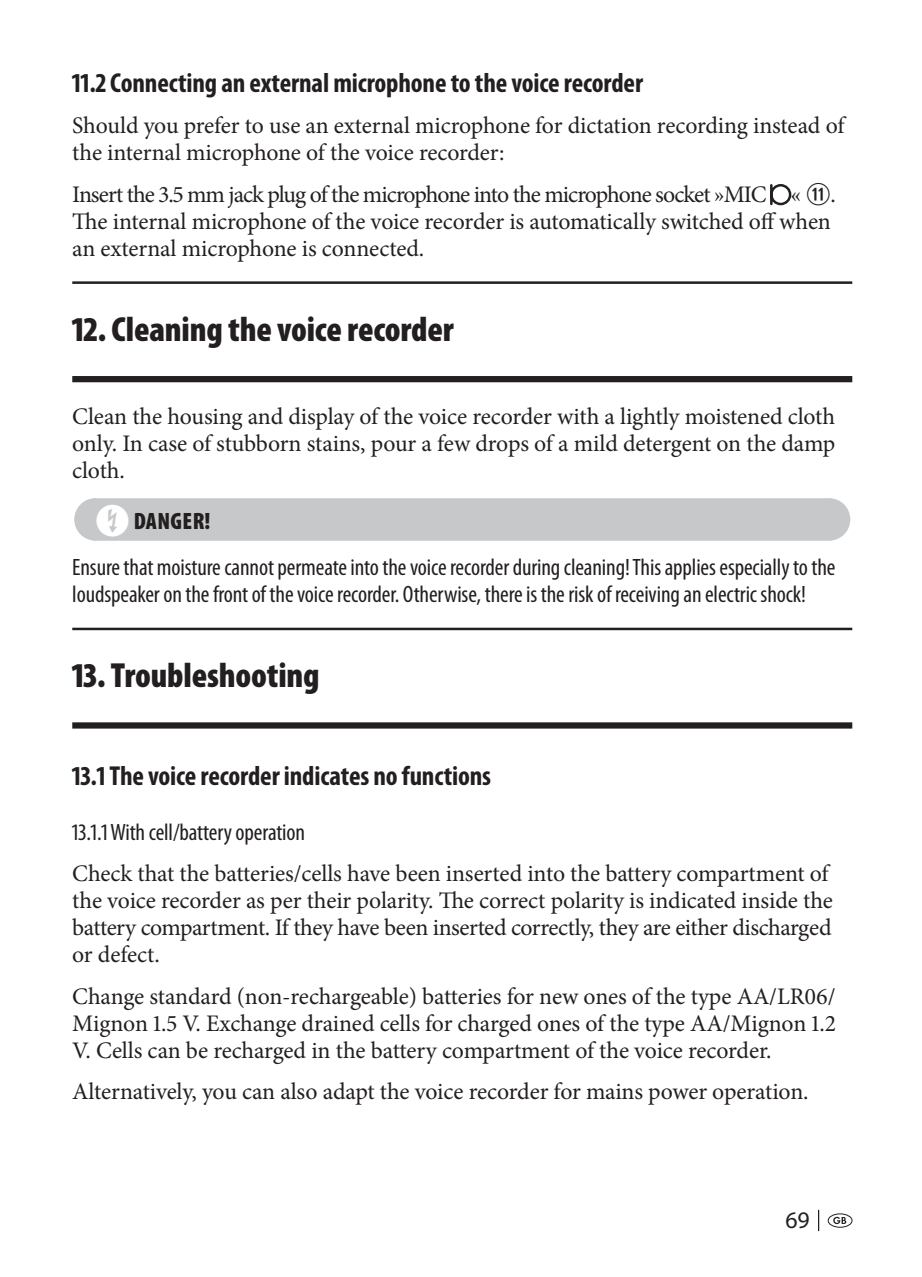
<style>
.page{position:relative;width:922px;height:1277px;background:#fff}
.page>*{position:absolute;margin:0;border:0;box-sizing:border-box;transform-origin:0 0}
.t1{font:700 56.75px "Combi Numerals Pro";color:#c7c8ca}
.t2{font:900 condensed 35px "Myriad Pro";letter-spacing:-.005em;color:#231f20}
.t3{font:700 condensed 27.5px "Myriad Pro";letter-spacing:-.005em;color:#231f20}
.t4{font:23.75px/27px "Minion Pro";letter-spacing:-.01em;color:#231f20}
.t5{font:condensed 23.75px/27px "Myriad Pro";letter-spacing:-.005em;color:#231f20}
.t6{font:900 condensed 23.75px "Myriad Pro";letter-spacing:.015em;color:#231f20}
.t7{font:23.75px "Myriad Pro";color:#231f20}
.s1{font-family:"Combi Numerals Pro";font-size:30px}
.s2{font-family:"Combi Numerals Pro";font-weight:700;font-stretch:normal;font-size:56.75px;color:#c7c8ca}
.s3{font-family:"Combi Numerals Pro";font-weight:700;font-stretch:normal;font-size:42.5px;color:#fff}
</style>
<div class="page">
<hr style="left:817px;top:1210px;width:2px;height:21px;background:#231f20">
<div style="left:827px;top:1213px;width:25px;height:14px;border:1px solid #231f20;border-radius:50%"></div>
<svg style="left:833px;top:1217px;width:13px;height:7px"></svg>
<hr style="left:72px;top:281px;width:780px;height:3px;background:#231f20">
<div style="left:72px;top:376px;width:780px;height:6px;background:#231f20"></div>
<div style="left:93px;top:498px;width:737px;height:43px;background:#c7c8ca"></div>
<hr style="left:72px;top:628px;width:780px;height:2px;background:#231f20">
<div style="left:72px;top:722px;width:780px;height:6px;background:#231f20"></div>
<svg style="left:770px;top:184px;width:22px;height:22px"></svg>
<p class="t3" style="left:72px;top:66px;width:572px">11.2 Connecting an external microphone to the voice recorder</p>
<p class="t4" style="left:72px;top:112px;width:773px">Should you prefer to use an external microphone for dictation recording instead of the internal microphone of the voice recorder:</p>
<p class="t4" style="left:72px;top:181px;width:765px">Insert the 3.5 mm jack plug of the microphone into the microphone socket »MIC « <span class="s1">s</span>.<br>The internal microphone of the voice recorder is automatically switched off when an external microphone is connected.</p>
<h2 class="t2" style="left:72px;top:309px;width:383px">12. Cleaning the voice recorder</h2>
<p class="t4" style="left:72px;top:403px;width:764px;text-align:justify">Clean the housing and display of the voice recorder with a lightly moistened cloth only. In case of stubborn stains, pour a few drops of a mild detergent on the damp cloth.</p>
<p class="t6" style="left:72px;top:507px;width:140px"><span class="s2">‹</span><span class="s3">†</span> Danger!</p>
<h1 class="t1" style="left:829px;top:498px;width:25px">›</h1>
<p class="t5" style="left:72px;top:553px;width:764px">Ensure that moisture cannot permeate into the voice recorder during cleaning! This applies especially to the loudspeaker on the front of the voice recorder. Otherwise, there is the risk of receiving an electric shock!</p>
<h2 class="t2" style="left:72px;top:656px;width:249px">13. Troubleshooting</h2>
<p class="t3" style="left:72px;top:758px;width:420px">13.1 The voice recorder indicates no functions</p>
<p class="t5" style="left:72px;top:818px;width:234px">13.1.1 With cell/battery operation</p>
<p class="t4" style="left:72px;top:860px;width:762px">Check that the batteries/cells have been inserted into the battery compartment of the voice recorder as per their polarity. The correct polarity is indicated inside the battery compartment. If they have been inserted correctly, they are either discharged or defect.</p>
<p class="t4" style="left:72px;top:982px;width:765px;text-align:justify">Change standard (non-rechargeable) batteries for new ones of the type AA/LR06/ Mignon 1.5 V. Exchange drained cells for charged ones of the type AA/Mignon 1.2<br>V. Cells can be recharged in the battery compartment of the voice recorder.</p>
<p class="t4" style="left:72px;top:1078px;width:737px">Alternatively, you can also adapt the voice recorder for mains power operation.</p>
<p class="t7" style="left:785px;top:1206px;width:26px">69</p>
</div>
